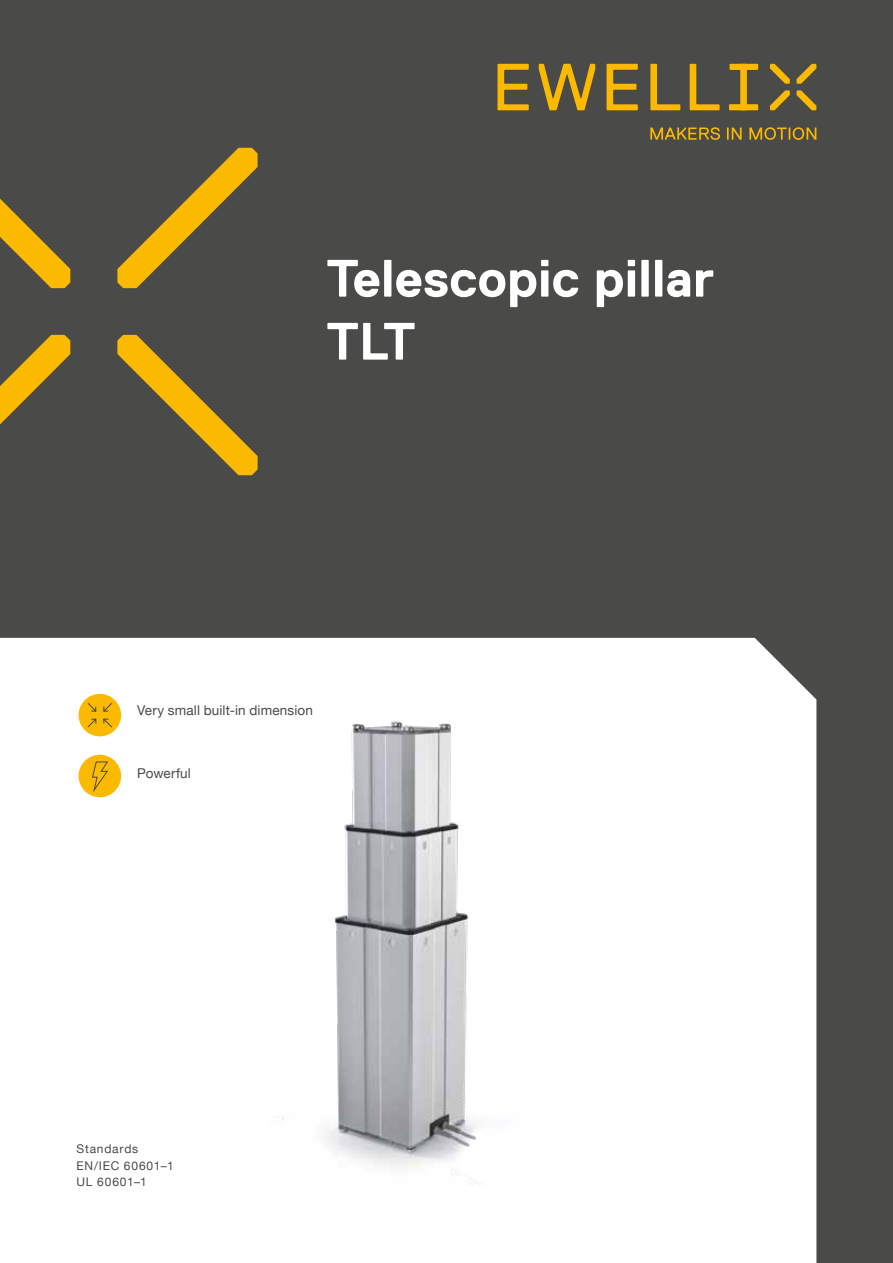
<style>
.page{position:relative;width:893px;height:1263px;background:#4a4a49}
.page>*{position:absolute;margin:0;border:0;box-sizing:border-box;transform-origin:0 0}
.t1{font:700 52.5px/63px "Replica";color:#fff}
.t2{font:13.5px "Helvetica Neue";letter-spacing:.01em;color:#4a4a49}
.t3{font:12px/16.5px "Helvetica Neue";letter-spacing:.065em;color:#4a4a49}
</style>
<div class="page">
<div style="left:0;top:638px;width:816px;height:625px;background:#fff"></div>
<svg style="left:497px;top:64px;width:223px;height:46px"></svg>
<svg style="left:729px;top:64px;width:29px;height:46px"></svg>
<svg style="left:770px;top:90px;width:20px;height:20px"></svg>
<svg style="left:796px;top:90px;width:20px;height:20px"></svg>
<svg style="left:796px;top:64px;width:20px;height:20px"></svg>
<svg style="left:770px;top:64px;width:20px;height:20px"></svg>
<svg style="left:650px;top:127px;width:166px;height:13px"></svg>
<svg style="left:117px;top:148px;width:141px;height:140px"></svg>
<svg style="left:0;top:198px;width:70px;height:90px"></svg>
<svg style="left:0;top:335px;width:70px;height:90px"></svg>
<svg style="left:117px;top:335px;width:141px;height:140px"></svg>
<img style="left:270px;top:683px;width:260px;height:503px">
<div style="left:79px;top:755px;width:42px;height:42px;background:#fbba00;border-radius:50%"></div>
<svg style="left:91px;top:761px;width:17px;height:30px"></svg>
<div style="left:79px;top:694px;width:42px;height:42px;background:#fbba00;border-radius:21px"></div>
<svg style="left:87px;top:703px;width:25px;height:25px"></svg>
<h1 class="t1" style="left:326px;top:247px;width:389px">Telescopic pillar<br>TLT</h1>
<p class="t2" style="left:137px;top:702px;width:177px">Very small built-in dimension</p>
<p class="t2" style="left:137px;top:765px;width:55px">Powerful</p>
<p class="t3" style="left:77px;top:1141px;width:99px">Standards<br>EN/IEC 60601–1<br>UL 60601–1</p>
</div>
